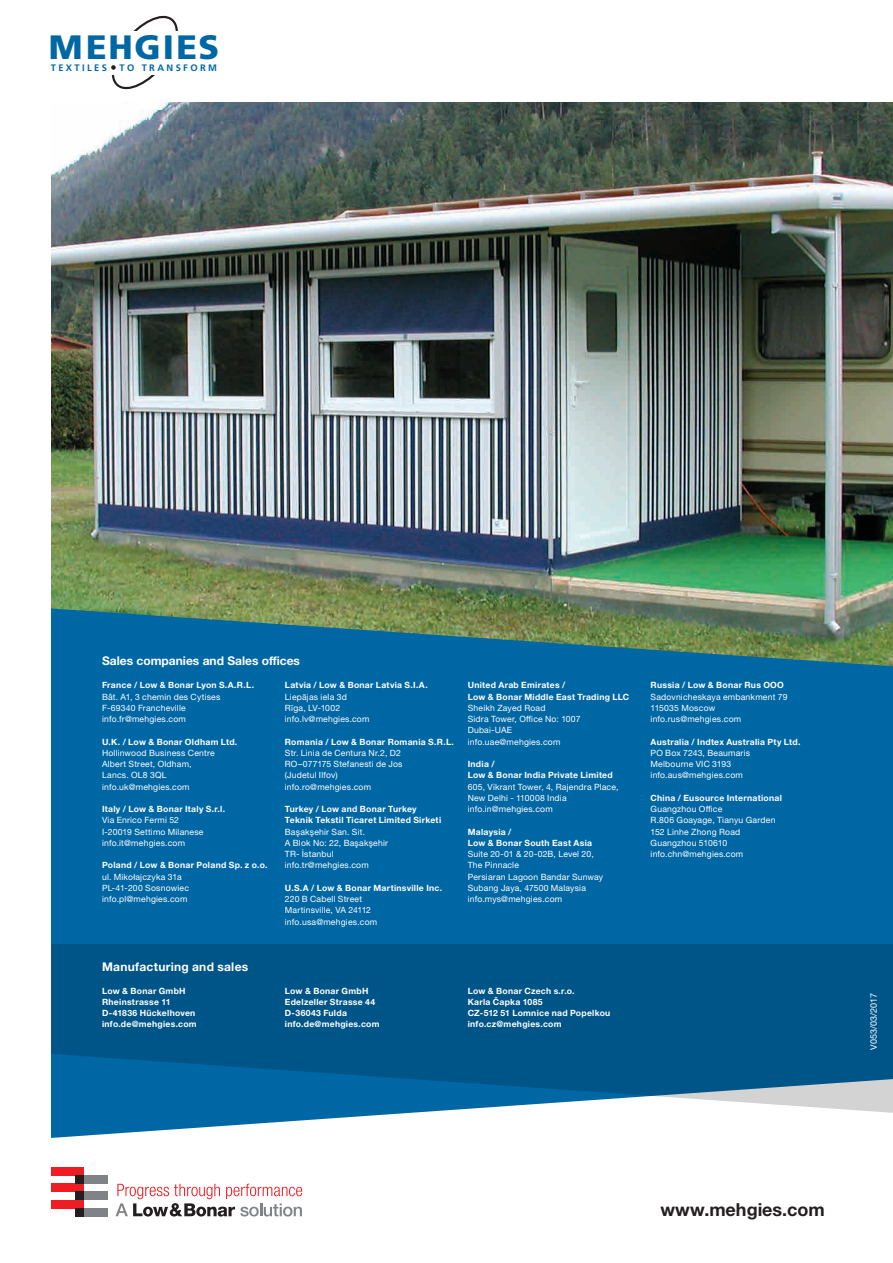
<style>
.page{position:relative;width:893px;height:1263px;background:#fff}
.page>*{position:absolute;margin:0;border:0;box-sizing:border-box;transform-origin:0 0}
.t1{font:900 33.75px "Frutiger LT";letter-spacing:.055em;color:#0067a5}
.t2{font:700 18px "Helvetica Neue LTW1 G";color:#231f20}
.t3{font:700 12px "Helvetica Neue LTW1 G";color:#fff}
.t4{font:700 12px "Helvetica Neue LTW1 G";letter-spacing:.025em;color:#fff}
.t5{font:700 9.45px "Frutiger LT";letter-spacing:.255em;color:#0067a5}
.t6{font:9px "Helvetica Neue LTW1 G";color:#fff}
.t7{font:8.7px/11.2px "Helvetica Neue LTW1 G";letter-spacing:.02em;color:#fff}
.t8{font:700 8.7px/11.2px "Helvetica Neue LTW1 G";letter-spacing:.03em;color:#fff}
</style>
<div class="page">
<img style="left:51px;top:102px;width:842px;height:506px">
<svg style="left:51px;top:608px;width:842px;height:336px;background:#09699d"></svg>
<svg style="left:51px;top:944px;width:842px;height:194px;background:#25709d"></svg>
<svg style="left:116px;top:1184px;width:186px;height:32px"></svg>
<div style="left:51px;top:1167px;width:32px;height:9px;background:#ee1d23"></div>
<div style="left:83px;top:1176px;width:25px;height:8px;background:#808285"></div>
<div style="left:51px;top:1184px;width:32px;height:8px;background:#ee1d23"></div>
<div style="left:83px;top:1192px;width:25px;height:8px;background:#808285"></div>
<div style="left:51px;top:1200px;width:32px;height:8px;background:#ee1d23"></div>
<div style="left:83px;top:1208px;width:25px;height:8px;background:#808285"></div>
<div style="left:75px;top:1176px;width:8px;height:8px;background:#231f20"></div>
<div style="left:75px;top:1192px;width:8px;height:8px;background:#231f20"></div>
<div style="left:75px;top:1208px;width:8px;height:8px;background:#231f20"></div>
<svg style="left:111px;top:65px;width:5px;height:5px"></svg>
<svg style="left:112px;top:76px;width:42px;height:14px"></svg>
<svg style="left:134px;top:15px;width:44px;height:15px"></svg>
<h1 class="t1" style="left:49px;top:26px;width:172px">MEHGIES</h1>
<p class="t5" style="left:51px;top:62px;width:58px">TEXTILES</p>
<p class="t5" style="left:119px;top:62px;width:99px">TO TRANSFORM</p>
<h3 class="t3" style="left:102px;top:653px;width:200px">Sales companies and Sales offices</h3>
<p class="t8" style="left:102px;top:680px;width:154px">France / Low &amp; Bonar Lyon S.A.R.L.</p>
<p class="t7" style="left:102px;top:691px;width:120px">Bât. A1, 3 chemin des Cytises<br>F-69340 Francheville info.fr@mehgies.com</p>
<p class="t8" style="left:102px;top:736px;width:137px">U.K. / Low &amp; Bonar Oldham Ltd.</p>
<p class="t7" style="left:102px;top:747px;width:114px">Hollinwood Business Centre<br>Albert Street, Oldham,<br>Lancs. OL8 3QL info.uk@mehgies.com</p>
<p class="t8" style="left:102px;top:803px;width:125px">Italy / Low &amp; Bonar Italy S.r.l.</p>
<p class="t7" style="left:102px;top:815px;width:103px">Via Enrico Fermi 52<br>I-20019 Settimo Milanese info.it@mehgies.com</p>
<p class="t8" style="left:102px;top:860px;width:167px">Poland / Low &amp; Bonar Poland Sp. z o.o.</p>
<p class="t7" style="left:102px;top:871px;width:88px">ul. Mikołajczyka 31a<br>PL-41-200 Sosnowiec info.pl@mehgies.com</p>
<p class="t8" style="left:285px;top:680px;width:144px">Latvia / Low &amp; Bonar Latvia S.I.A.</p>
<p class="t7" style="left:285px;top:691px;width:86px">Liepājas iela 3d<br>Rīga, LV-1002 info.lv@mehgies.com</p>
<p class="t8" style="left:285px;top:736px;width:171px">Romania / Low &amp; Bonar Romania S.R.L.</p>
<p class="t7" style="left:285px;top:747px;width:119px">Str. Linia de Centura Nr.2, D2<br>RO–077175 Stefanesti de Jos (Judetul Ilfov) info.ro@mehgies.com</p>
<p class="t8" style="left:285px;top:803px;width:158px">Turkey / Low and Bonar Turkey<br>Teknik Tekstil Ticaret Limited Sirketi</p>
<p class="t7" style="left:285px;top:826px;width:105px">Başakşehir San. Sit.<br>A Blok No: 22, Başakşehir<br>TR- İstanbul info.tr@mehgies.com</p>
<p class="t8" style="left:285px;top:882px;width:159px">U.S.A / Low &amp; Bonar Martinsville Inc.</p>
<p class="t7" style="left:285px;top:893px;width:94px">220 B Cabell Street<br>Martinsville, VA 24112 info.usa@mehgies.com</p>
<p class="t8" style="left:468px;top:680px;width:163px">United Arab Emirates /<br>Low &amp; Bonar Middle East Trading LLC</p>
<p class="t7" style="left:468px;top:702px;width:114px">Sheikh Zayed Road<br>Sidra Tower, Office No: 1007<br>Dubai-UAE info.uae@mehgies.com</p>
<p class="t8" style="left:468px;top:758px;width:147px">India /<br>Low &amp; Bonar India Private Limited</p>
<p class="t7" style="left:468px;top:781px;width:152px">605, Vikrant Tower, 4, Rajendra Place,<br>New Delhi - 110008 India info.in@mehgies.com</p>
<p class="t8" style="left:468px;top:826px;width:126px">Malaysia /<br>Low &amp; Bonar South East Asia</p>
<p class="t7" style="left:468px;top:848px;width:137px">Suite 20-01 &amp; 20-02B, Level 20,<br>The Pinnacle<br>Persiaran Lagoon Bandar Sunway<br>Subang Jaya, 47500 Malaysia info.mys@mehgies.com</p>
<h3 class="t4" style="left:102px;top:959px;width:148px">Manufacturing and sales</h3>
<p class="t8" style="left:102px;top:985px;width:96px">Low &amp; Bonar GmbH<br>Rheinstrasse 11<br>D-41836 Hückelhoven info.de@mehgies.com</p>
<p class="t8" style="left:285px;top:985px;width:96px">Low &amp; Bonar GmbH<br>Edelzeller Strasse 44<br>D-36043 Fulda info.de@mehgies.com</p>
<p class="t8" style="left:468px;top:985px;width:144px">Low &amp; Bonar Czech s.r.o.<br>Karla Čapka 1085<br>CZ-512 51 Lomnice nad Popelkou info.cz@mehgies.com</p>
<p class="t8" style="left:651px;top:679px;width:135px">Russia / Low &amp; Bonar Rus OOO</p>
<p class="t7" style="left:651px;top:691px;width:138px">Sadovnicheskaya embankment 79<br>115035 Moscow info.rus@mehgies.com</p>
<p class="t8" style="left:651px;top:736px;width:151px">Australia / Indtex Australia Pty Ltd.</p>
<p class="t7" style="left:651px;top:747px;width:101px">PO Box 7243, Beaumaris<br>Melbourne VIC 3193 info.aus@mehgies.com</p>
<p class="t8" style="left:651px;top:792px;width:133px">China / Eusource International</p>
<p class="t7" style="left:651px;top:803px;width:126px">Guangzhou Office<br>R.806 Goayage, Tianyu Garden<br>152 Linhe Zhong Road<br>Guangzhou 510610 info.chn@mehgies.com</p>
<p class="t6" style="left:868px;top:1050px;width:58px;rotate:-90deg">V053/03/2017</p>
<h2 class="t2" style="left:660px;top:1199px;width:166px">www.mehgies.com</h2>
</div>
